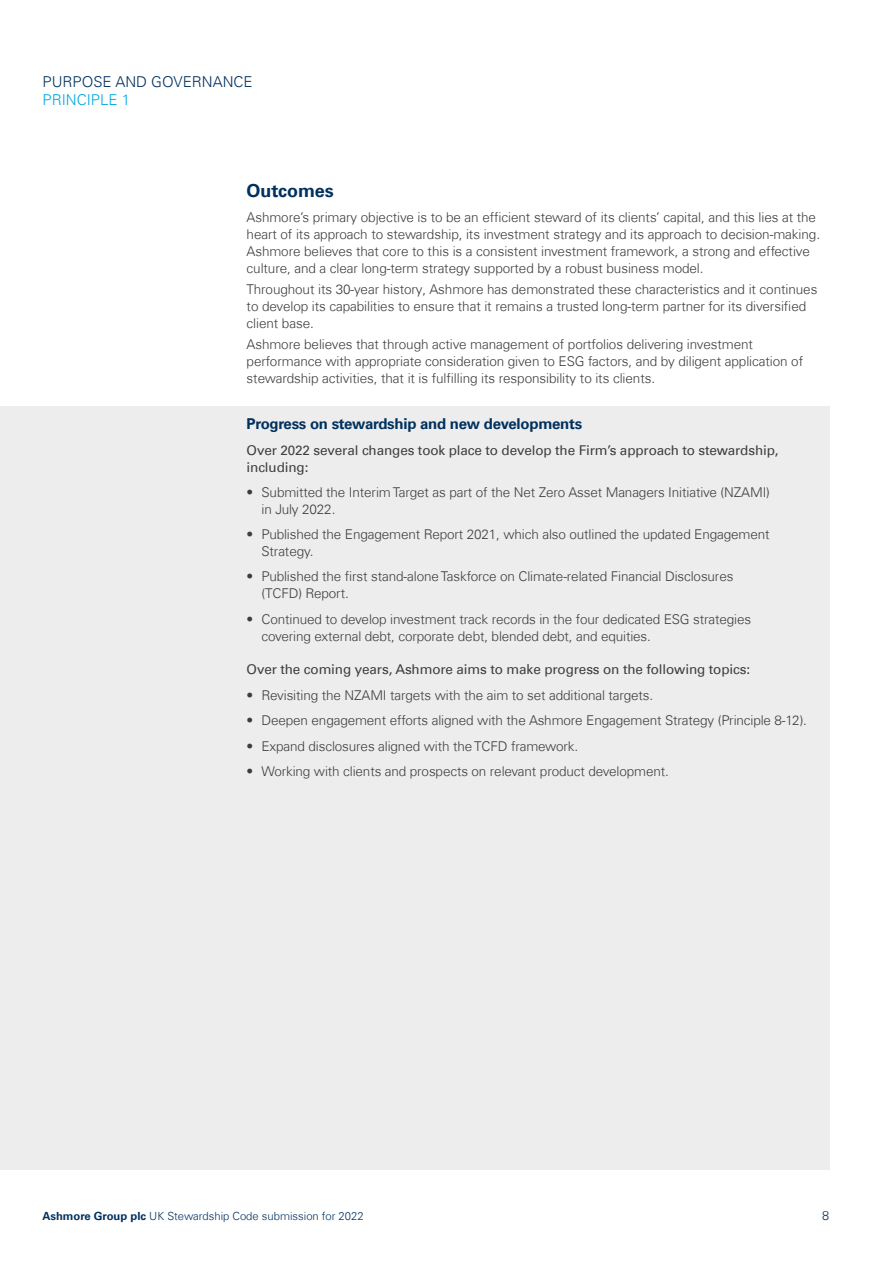
<style>
.page{position:relative;width:893px;height:1263px;background:#fff}
.page>*{position:absolute;margin:0;border:0;box-sizing:border-box;transform-origin:0 0}
._10pt_Bold_Sub-head{font:700 18px "Univers Com 65";letter-spacing:-.005em;color:#00315e}
.Bdy_-_9_11_25_45_Lig{font:700 15px "Univers Com 65";letter-spacing:-.02em;color:#00315e}
.t1{font:300 15px "Univers Com 45";color:#00315e}
.t2{font:300 15px "Univers Com 45";color:#00a8de}
.Bdy_-_9_11_25_45_Lig-2{font:300 13.5px/16.8px "Univers Com 45";letter-spacing:-.01em;color:#3d3d3c}
.Bdy_-_9_11_25_45_Lig-3{font:13.5px/16.8px "Univers Com 55 Roman";letter-spacing:-.01em;color:#3d3d3c}
.t3{font:300 12.75px "Univers Com 45";color:#00315e}
.t4{font:300 11.25px "Univers Com 45";color:#00315e}
.s1{font-family:"Univers Com 65";font-weight:700}
</style>
<div class="page">
<div style="left:0;top:406px;width:829px;height:763px;background:#ededed"></div>
<p class="t1" style="left:43px;top:73px;width:212px">PURPOSE AND GOVERNANCE</p>
<p class="t2" style="left:43px;top:91px;width:89px">PRINCIPLE 1</p>
<p class="_10pt_Bold_Sub-head" style="left:247px;top:180px;width:89px">Outcomes</p>
<p class="Bdy_-_9_11_25_45_Lig-2" style="left:247px;top:209px;width:575px">Ashmore’s primary objective is to be an efficient steward of its clients’ capital, and this lies at the heart of its approach to stewardship, its investment strategy and its approach to decision-making.<br>Ashmore believes that core to this is a consistent investment framework, a strong and effective culture, and a clear long-term strategy supported by a robust business model.</p>
<p class="Bdy_-_9_11_25_45_Lig-2" style="left:247px;top:281px;width:572px">Throughout its 30-year history, Ashmore has demonstrated these characteristics and it continues to develop its capabilities to ensure that it remains a trusted long-term partner for its diversified client base.</p>
<p class="Bdy_-_9_11_25_45_Lig-2" style="left:247px;top:336px;width:558px">Ashmore believes that through active management of portfolios delivering investment performance with appropriate consideration given to ESG factors, and by diligent application of stewardship activities, that it is fulfilling its responsibility to its clients.</p>
<p class="Bdy_-_9_11_25_45_Lig" style="left:247px;top:415px;width:337px">Progress on stewardship and new developments</p>
<p class="Bdy_-_9_11_25_45_Lig-3" style="left:247px;top:441px;width:533px">Over 2022 several changes took place to develop the Firm’s approach to stewardship, including:</p>
<p class="Bdy_-_9_11_25_45_Lig-2" style="left:261px;top:484px;width:510px;text-indent:-15px">• Submitted the Interim Target as part of the Net Zero Asset Managers Initiative (NZAMI) in July 2022.</p>
<p class="Bdy_-_9_11_25_45_Lig-2" style="left:261px;top:526px;width:510px;text-indent:-15px">• Published the Engagement Report 2021, which also outlined the updated Engagement<br>Strategy.</p>
<p class="Bdy_-_9_11_25_45_Lig-2" style="left:261px;top:568px;width:473px;text-indent:-15px">• Published the first stand-alone Taskforce on Climate-related Financial Disclosures (TCFD) Report.</p>
<p class="Bdy_-_9_11_25_45_Lig-2" style="left:261px;top:610px;width:491px;text-indent:-15px">• Continued to develop investment track records in the four dedicated ESG strategies covering external debt, corporate debt, blended debt, and equities.</p>
<p class="Bdy_-_9_11_25_45_Lig-3" style="left:247px;top:661px;width:505px">Over the coming years, Ashmore aims to make progress on the following topics:</p>
<p class="Bdy_-_9_11_25_45_Lig-2" style="left:247px;top:687px;width:408px">• Revisiting the NZAMI targets with the aim to set additional targets.</p>
<p class="Bdy_-_9_11_25_45_Lig-2" style="left:247px;top:712px;width:562px">• Deepen engagement efforts aligned with the Ashmore Engagement Strategy (Principle 8-12).</p>
<p class="Bdy_-_9_11_25_45_Lig-2" style="left:247px;top:737px;width:333px">• Expand disclosures aligned with the TCFD framework.</p>
<p class="Bdy_-_9_11_25_45_Lig-2" style="left:247px;top:763px;width:424px">• Working with clients and prospects on relevant product development.</p>
<p class="t4" style="left:43px;top:1209px;width:323px"><span class="s1">Ashmore Group plc</span> UK Stewardship Code submission for 2022</p>
<p class="t3" style="left:822px;top:1208px;width:9px">8</p>
</div>
